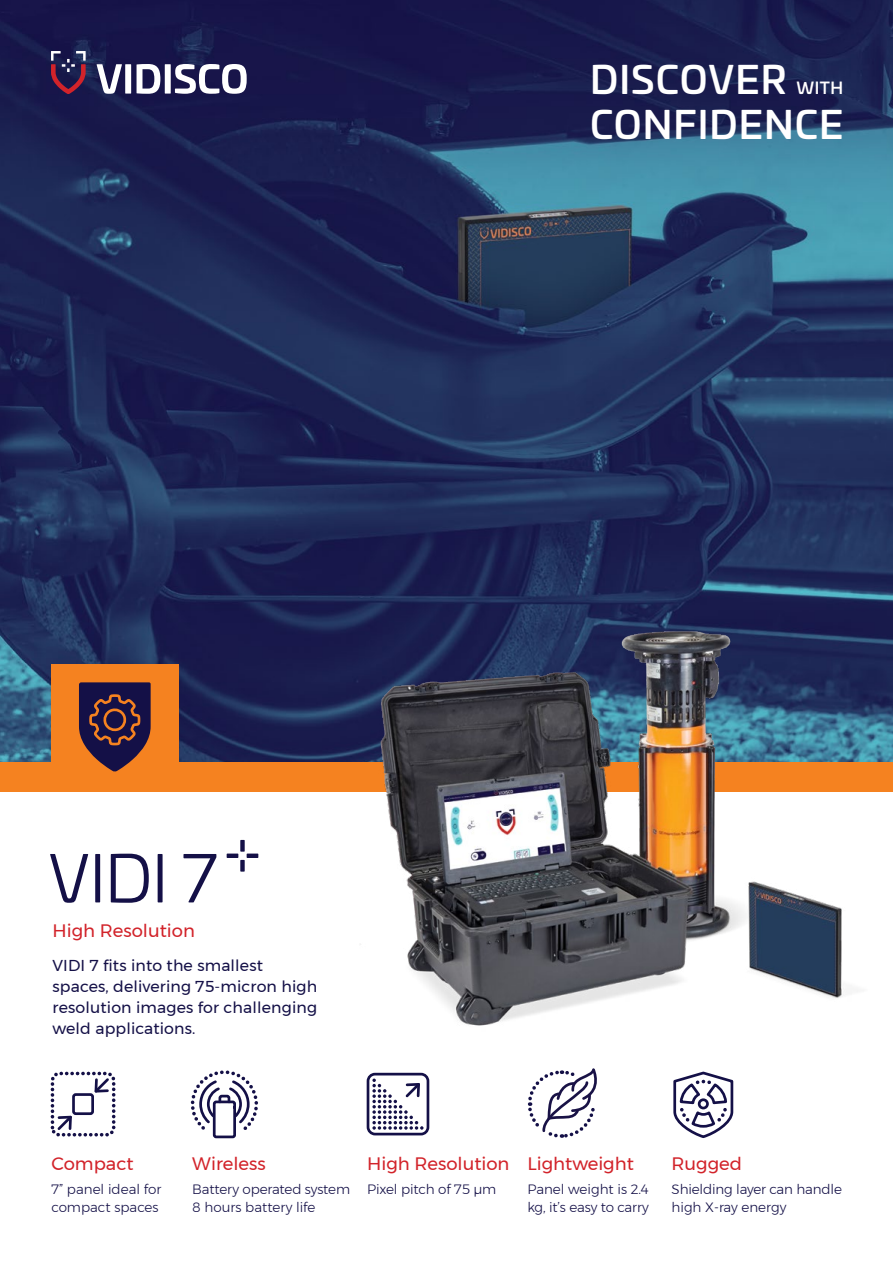
<style>
.page{position:relative;width:893px;height:1263px;background:#fff}
.page>*{position:absolute;margin:0;border:0;box-sizing:border-box;transform-origin:0 0}
.t1{font:64.8px "Univia Pro";color:#141047}
.t2{font:500 38.1px/45.8px "Univia Pro";letter-spacing:.03em;color:#fff}
.t3{font:18px "Montserrat";color:#d2232a}
.t4{font:500 16.2px "Univia Pro";color:#fff}
.t5{font:15.75px/21px "Montserrat";letter-spacing:.01em;color:#141047}
.t6{font:300 13.5px/18px "Montserrat";letter-spacing:-.01em;color:#141047}
</style>
<div class="page">
<img style="left:0;top:0;width:893px;height:762px">
<div style="left:0;top:762px;width:893px;height:29px;background:#f58220"></div>
<svg style="left:97px;top:64px;width:25px;height:30px"></svg>
<div style="left:125px;top:64px;width:6px;height:30px;background:#fff"></div>
<svg style="left:137px;top:64px;width:23px;height:30px"></svg>
<div style="left:165px;top:64px;width:6px;height:30px;background:#fff"></div>
<svg style="left:175px;top:64px;width:72px;height:30px"></svg>
<svg style="left:51px;top:51px;width:35px;height:43px;background:#502f53"></svg>
<div style="left:51px;top:664px;width:128px;height:127px;background:#f58220"></div>
<svg style="left:79px;top:682px;width:72px;height:90px"></svg>
<img style="left:235px;top:571px;width:658px;height:455px">
<svg style="left:527px;top:1068px;width:70px;height:70px"></svg>
<div style="left:213px;top:1100px;width:23px;height:38px;border:3px solid #141047;border-radius:2px"></div>
<svg style="left:190px;top:1070px;width:68px;height:64px"></svg>
<svg style="left:57px;top:1115px;width:15px;height:15px"></svg>
<svg style="left:94px;top:1078px;width:15px;height:15px"></svg>
<div style="left:51px;top:1072px;width:64px;height:64px;border:4px dashed #141047;border-radius:7px"></div>
<div style="left:72px;top:1093px;width:22px;height:22px;border:3px solid #141047;border-radius:2px"></div>
<svg style="left:673px;top:1071px;width:61px;height:67px"></svg>
<svg style="left:372px;top:1078px;width:52px;height:52px"></svg>
<div style="left:367px;top:1073px;width:62px;height:62px;border:3px solid #141047;border-radius:7px"></div>
<div style="left:227px;top:853px;width:11px;height:5px;background:#141047"></div>
<div style="left:247px;top:853px;width:11px;height:5px;background:#141047"></div>
<div style="left:240px;top:840px;width:5px;height:12px;background:#141047"></div>
<div style="left:240px;top:860px;width:5px;height:12px;background:#141047"></div>
<h2 class="t2" style="left:590px;top:54px;width:255px">DISCOVER<br>CONFIDENCE</h2>
<p class="t4" style="left:796px;top:75px;width:48px">WITH</p>
<h1 class="t1" style="left:48px;top:832px;width:171px">VIDI 7</h1>
<h3 class="t3" style="left:53px;top:917px;width:144px">High Resolution</h3>
<p class="t5" style="left:53px;top:954px;width:266px">VIDI 7 fits into the smallest spaces, delivering 75-micron high resolution images for challenging weld applications.</p>
<h3 class="t3" style="left:51px;top:1149px;width:84px">Compact</h3>
<p class="t6" style="left:51px;top:1180px;width:111px">7” panel ideal for compact spaces</p>
<h3 class="t3" style="left:192px;top:1149px;width:75px">Wireless</h3>
<p class="t6" style="left:192px;top:1180px;width:159px">Battery operated system<br>8 hours battery life</p>
<h3 class="t3" style="left:367px;top:1149px;width:144px">High Resolution</h3>
<p class="t6" style="left:367px;top:1180px;width:131px">Pixel pitch of 75 μm</p>
<h3 class="t3" style="left:527px;top:1149px;width:108px">Lightweight</h3>
<p class="t6" style="left:527px;top:1180px;width:123px">Panel weight is 2.4 kg it, s’ easy to carry</p>
<h3 class="t3" style="left:672px;top:1149px;width:72px">Rugged</h3>
<p class="t6" style="left:672px;top:1180px;width:172px">Shielding layer can handle high X-ray energy</p>
</div>
